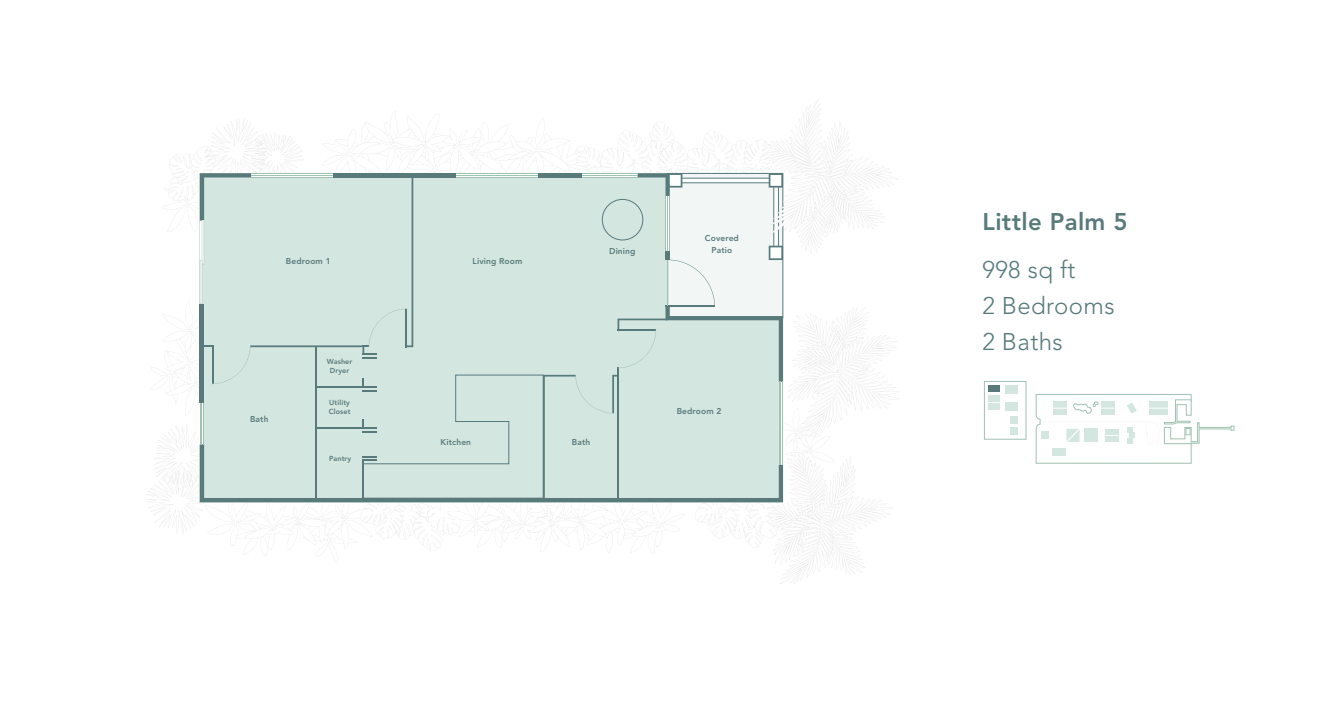
<style>
.page{position:relative;width:1340px;height:708px;background:#fff}
.page>*{position:absolute;margin:0;border:0;box-sizing:border-box;transform-origin:0 0}
.t1{font:300 24px/36px "Avenir";letter-spacing:.015em;color:#587a7b}
.t2{font:800 24px "Avenir";letter-spacing:.015em;color:#587a7b}
.t3{font:800 8.4px/11.4px "Avenir";letter-spacing:.015em;color:#587a7b;text-align:center}
.t4{font:800 7.2px/9px "Avenir";letter-spacing:.015em;color:#587a7b}
</style>
<div class="page">
<svg style="left:146px;top:99px;width:754px;height:485px"></svg>
<div style="left:984px;top:381px;width:42px;height:58px;border:1px solid #a0c2b2"></div>
<div style="left:1005px;top:385px;width:12px;height:9px;background:#d4e6e0"></div>
<div style="left:988px;top:385px;width:12px;height:7px;background:#587a7b"></div>
<div style="left:988px;top:394px;width:12px;height:7px;background:#d4e6e0"></div>
<div style="left:988px;top:403px;width:12px;height:7px;background:#d4e6e0"></div>
<div style="left:1005px;top:401px;width:12px;height:9px;background:#d4e6e0"></div>
<div style="left:1010px;top:416px;width:7px;height:8px;background:#d4e6e0"></div>
<div style="left:1010px;top:427px;width:7px;height:8px;background:#d4e6e0"></div>
<svg style="left:1035px;top:394px;width:199px;height:69px"></svg>
<p class="t3" style="left:286px;top:255px;width:46px">Bedroom 1</p>
<p class="t3" style="left:250px;top:413px;width:20px">Bath</p>
<p class="t4" style="left:327px;top:357px;width:27px;text-align:center">Washer<br>Dryer</p>
<p class="t4" style="left:329px;top:397px;width:23px">Utility<br>Closet</p>
<p class="t4" style="left:329px;top:454px;width:24px">Pantry</p>
<p class="t3" style="left:472px;top:255px;width:51px">Living Room</p>
<p class="t3" style="left:609px;top:245px;width:28px">Dining</p>
<p class="t3" style="left:705px;top:233px;width:36px">Covered<br>Patio</p>
<p class="t3" style="left:440px;top:436px;width:32px">Kitchen</p>
<p class="t3" style="left:572px;top:436px;width:20px">Bath</p>
<p class="t3" style="left:676px;top:405px;width:46px">Bedroom 2</p>
<h1 class="t2" style="left:982px;top:207px;width:147px">Little Palm 5</h1>
<h1 class="t1" style="left:982px;top:251px;width:134px">998 sq ft<br>2 Bedrooms<br>2 Baths</h1>
</div>
